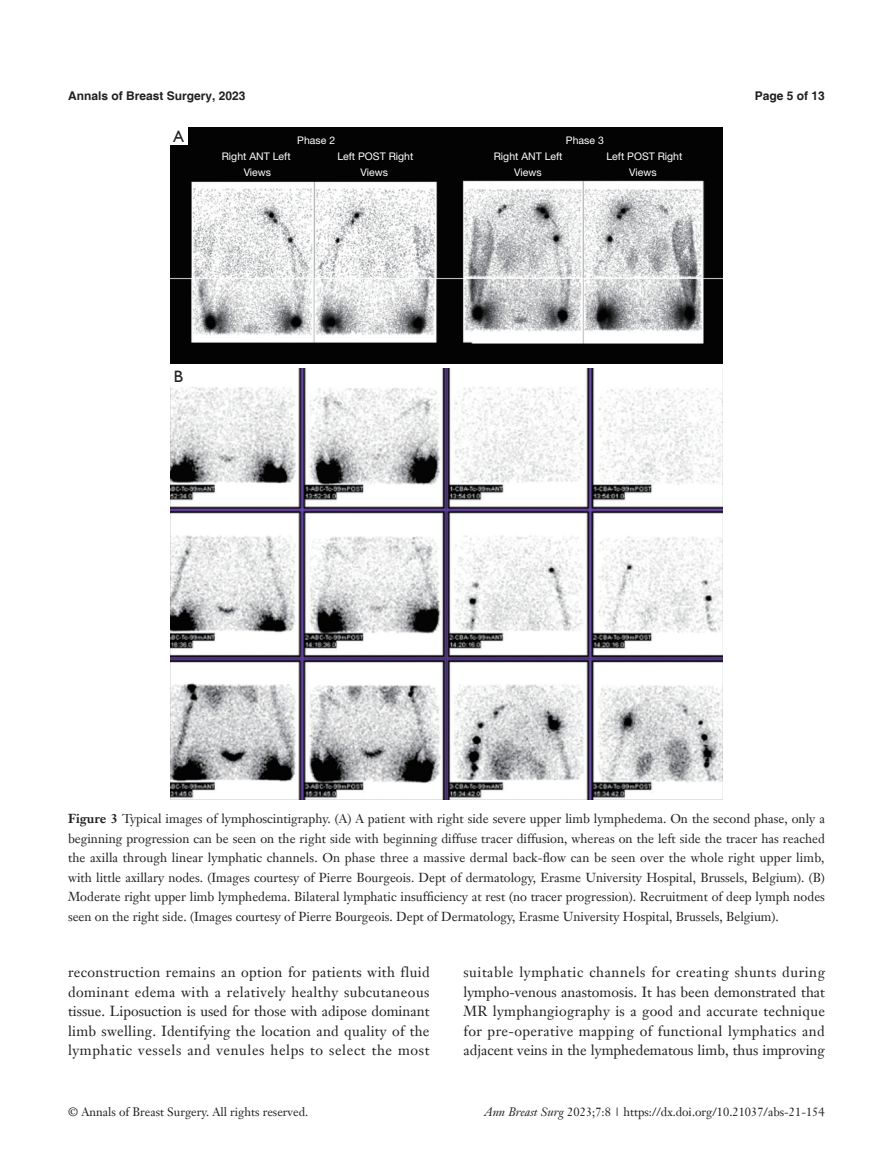
<style>
.page{position:relative;width:893px;height:1170px;background:#fff}
.page>*{position:absolute;margin:0;border:0;box-sizing:border-box;transform-origin:0 0}
.t1{font:16.5px "Humanist 521 BT";color:#231f20}
.t2{font:14.25px/19.5px "Janson Text LT";letter-spacing:.01em;color:#231f20;text-align:justify}
.t3{font:12.75px/19.5px "Janson Text LT";color:#231f20;text-align:justify}
.t4{font:12px "Janson Text LT";color:#231f20}
.t5{font:700 12px "Helvetica";color:#231f20}
.t6{font:10.5px "Helvetica Neue LT Pro";color:#fff}
.s1{font-weight:700}
.s2{font-style:italic}
</style>
<div class="page">
<img style="left:170px;top:368px;width:553px;height:431px">
<img style="left:170px;top:128px;width:553px;height:236px">
<div style="left:170px;top:128px;width:17px;height:17px;background:#fff"></div>
<div style="left:170px;top:368px;width:17px;height:17px;background:#fff"></div>
<p class="t5" style="left:68px;top:88px;width:179px">Annals of Breast Surgery, 2023</p>
<p class="t5" style="left:755px;top:88px;width:72px">Page 5 of 13</p>
<p class="t1" style="left:174px;top:126px;width:12px">A</p>
<p class="t6" style="left:297px;top:134px;width:39px">Phase 2</p>
<p class="t6" style="left:566px;top:134px;width:39px">Phase 3</p>
<p class="t6" style="left:222px;top:150px;width:70px">Right ANT Left</p>
<p class="t6" style="left:337px;top:150px;width:78px">Left POST Right</p>
<p class="t6" style="left:494px;top:150px;width:70px">Right ANT Left</p>
<p class="t6" style="left:606px;top:150px;width:78px">Left POST Right</p>
<p class="t6" style="left:244px;top:166px;width:29px">Views</p>
<p class="t6" style="left:361px;top:166px;width:29px">Views</p>
<p class="t6" style="left:514px;top:166px;width:29px">Views</p>
<p class="t6" style="left:629px;top:166px;width:29px">Views</p>
<p class="t1" style="left:174px;top:366px;width:11px">B</p>
<p class="t3" style="left:68px;top:808px;width:758px"><span class="s1">Figure 3</span> Typical images of lymphoscintigraphy. (A) A patient with right side severe upper limb lymphedema. On the second phase, only a beginning progression can be seen on the right side with beginning diffuse tracer diffusion, whereas on the left side the tracer has reached the axilla through linear lymphatic channels. On phase three a massive dermal back-flow can be seen over the whole right upper limb, with little axillary nodes. (Images courtesy of Pierre Bourgeois. Dept of dermatology, Erasme University Hospital, Brussels, Belgium). (B)<br>Moderate right upper limb lymphedema. Bilateral lymphatic insufficiency at rest (no tracer progression). Recruitment of deep lymph nodes seen on the right side. (Images courtesy of Pierre Bourgeois. Dept of Dermatology, Erasme University Hospital, Brussels, Belgium).</p>
<p class="t2" style="left:68px;top:962px;width:363px">reconstruction remains an option for patients with fluid dominant edema with a relatively healthy subcutaneous tissue. Liposuction is used for those with adipose dominant limb swelling. Identifying the location and quality of the lymphatic vessels and venules helps to select the most</p>
<p class="t2" style="left:463px;top:962px;width:363px">suitable lymphatic channels for creating shunts during lympho-venous anastomosis. It has been demonstrated that MR lymphangiography is a good and accurate technique for pre-operative mapping of functional lymphatics and adjacent veins in the lymphedematous limb, thus improving</p>
<p class="t4" style="left:68px;top:1104px;width:241px">© Annals of Breast Surgery. All rights reserved.</p>
<p class="t4" style="left:485px;top:1104px;width:342px"><span class="s2">Ann Breast Surg</span> 2023;7:8 | https://dx.doi.org/10.21037/abs-21-154</p>
</div>
